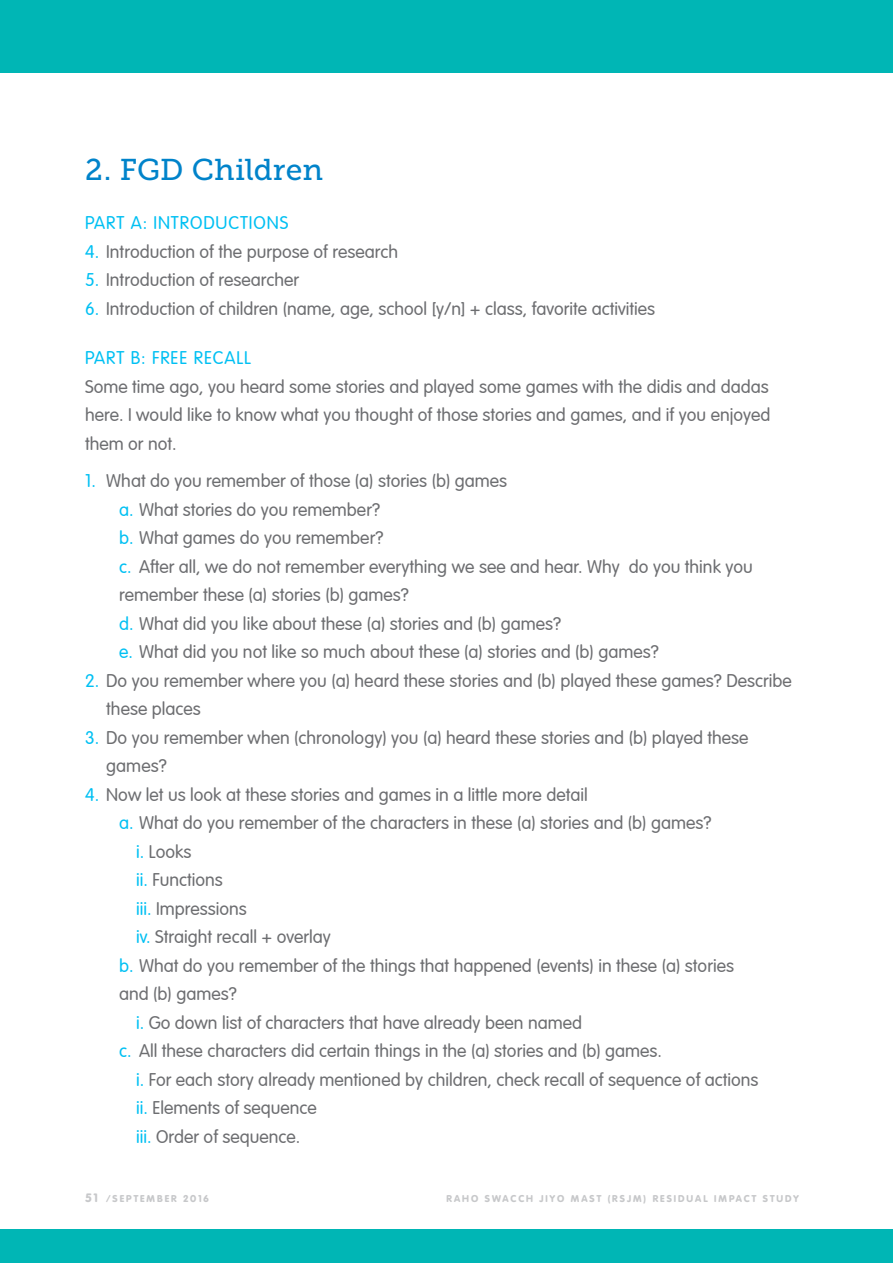
<style>
.page{position:relative;width:893px;height:1263px;background:#fff}
.page>*{position:absolute;margin:0;border:0;box-sizing:border-box;transform-origin:0 0}
.t1{font:30px "Museo Slab 500";letter-spacing:.005em;color:#0083ca}
.t2{font:300 18px/28.5px "VAG Rounded";color:#6d6e71}
.t3{font:300 18px "VAG Rounded";letter-spacing:.05em;color:#00c0f3}
.t4{font:900 9.75px "VAG Rounded";letter-spacing:.2em;color:#c7c8ca}
.s1{color:#00c0f3}
.s2{font-size:12px}
</style>
<div class="page">
<div style="left:0;top:0;width:893px;height:73px;background:#00b6b5"></div>
<div style="left:0;top:1229px;width:893px;height:34px;background:#00b6b5"></div>
<h1 class="t1" style="left:85px;top:153px;width:240px">2. FGD Children</h1>
<p class="t3" style="left:85px;top:213px;width:205px">PART A: INTRODUCTIONS</p>
<p class="t2" style="left:85px;top:238px;width:315px"><span class="s1">4.</span> Introduction of the purpose of research</p>
<p class="t2" style="left:85px;top:266px;width:216px"><span class="s1">5.</span> Introduction of researcher</p>
<p class="t2" style="left:85px;top:295px;width:572px"><span class="s1">6.</span> Introduction of children (name, age, school [y/n] + class, favorite activities</p>
<p class="t3" style="left:85px;top:348px;width:168px">PART B: FREE RECALL</p>
<p class="t2" style="left:85px;top:373px;width:687px;text-align:justify">Some time ago, you heard some stories and played some games with the didis and dadas here. I would like to know what you thought of those stories and games, and if you enjoyed them or not.</p>
<p class="t2" style="left:119px;top:467px;width:635px;text-indent:-34px"><span class="s1">1.</span> What do you remember of those (a) stories (b) games<br><span class="s1">a.</span> What stories do you remember?<br><span class="s1">b.</span> What games do you remember?<br><span class="s1">c.</span> After all, we do not remember everything we see and hear. Why do you think you remember these (a) stories (b) games?<br><span class="s1">d.</span> What did you like about these (a) stories and (b) games?<br><span class="s1">e.</span> What did you not like so much about these (a) stories and (b) games?</p>
<p class="t2" style="left:106px;top:667px;width:687px;text-indent:-21px"><span class="s1">2.</span> Do you remember where you (a) heard these stories and (b) played these games? Describe these places</p>
<p class="t2" style="left:106px;top:724px;width:644px;text-indent:-21px"><span class="s1">3.</span> Do you remember when (chronology) you (a) heard these stories and (b) played these games?</p>
<p class="t2" style="left:85px;top:781px;width:504px"><span class="s1">4.</span> Now let us look at these stories and games in a little more detail</p>
<p class="t2" style="left:119px;top:809px;width:594px"><span class="s1">a.</span> What do you remember of the characters in these (a) stories and (b) games?</p>
<p class="t2" style="left:136px;top:838px;width:57px"><span class="s1">i.</span> Looks</p>
<p class="t2" style="left:136px;top:866px;width:88px"><span class="s1">ii.</span> Functions</p>
<p class="t2" style="left:136px;top:895px;width:112px"><span class="s1">iii.</span> Impressions</p>
<p class="t2" style="left:136px;top:923px;width:196px"><span class="s1">iv.</span> Straight recall + overlay</p>
<p class="t2" style="left:119px;top:952px;width:616px"><span class="s1">b.</span> What do you remember of the things that happened (events) in these (a) stories</p>
<p class="t2" style="left:119px;top:980px;width:119px">and (b) games?</p>
<p class="t2" style="left:136px;top:1009px;width:447px"><span class="s1">i.</span> Go down list of characters that have already been named</p>
<p class="t2" style="left:119px;top:1037px;width:545px"><span class="s1">c.</span> All these characters did certain things in the (a) stories and (b) games.</p>
<p class="t2" style="left:136px;top:1066px;width:624px"><span class="s1">i.</span> For each story already mentioned by children, check recall of sequence of actions</p>
<p class="t2" style="left:136px;top:1094px;width:182px"><span class="s1">ii.</span> Elements of sequence</p>
<p class="t2" style="left:136px;top:1123px;width:166px"><span class="s1">iii.</span> Order of sequence.</p>
<p class="t4" style="left:85px;top:1192px;width:125px"><span class="s2">51</span> /SEPTEMBER 2016</p>
<p class="t4" style="left:447px;top:1192px;width:354px">RAHO SWACCH JIYO MAST (RSJM) RESIDUAL IMPACT STUDY</p>
</div>
